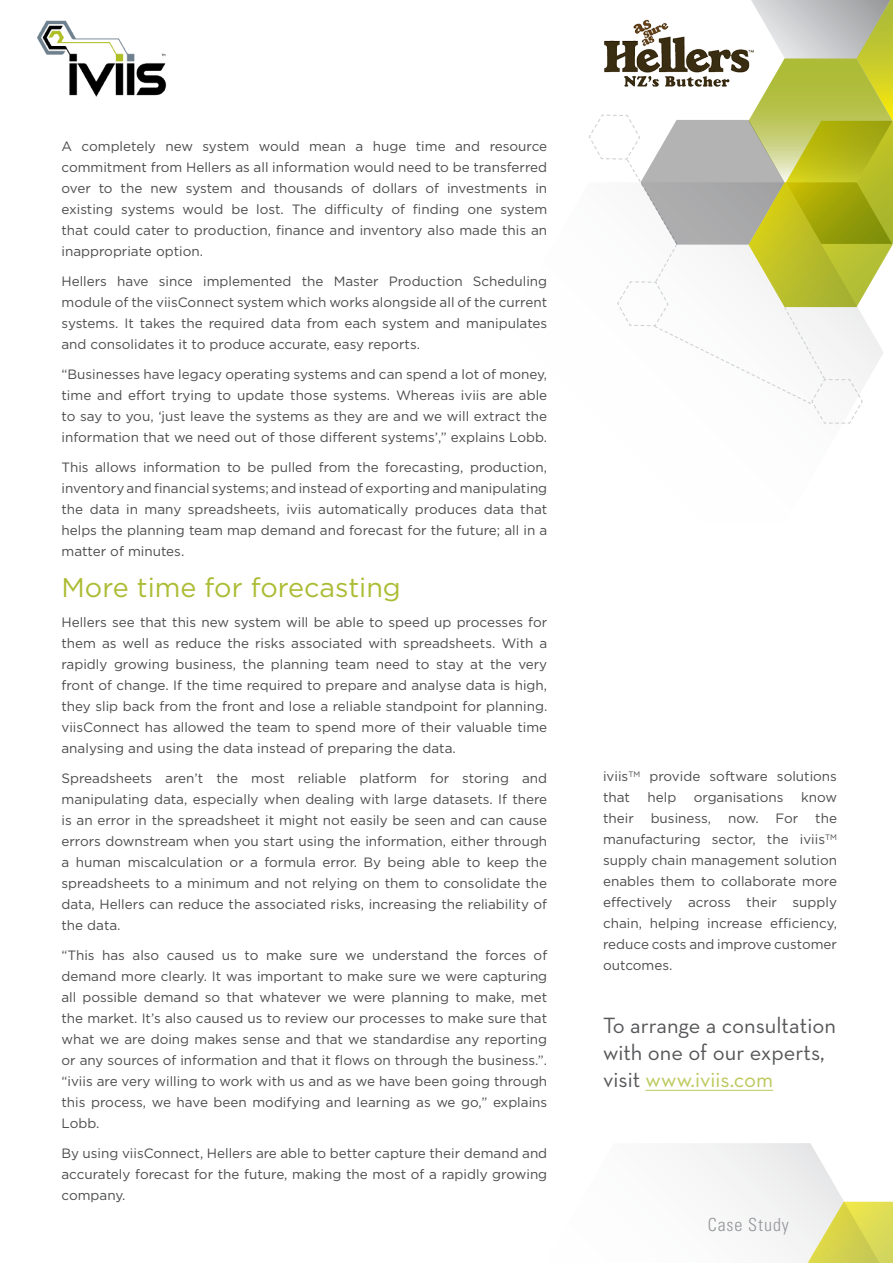
<style>
.page{position:relative;width:893px;height:1263px;background:#fff}
.page>*{position:absolute;margin:0;border:0;box-sizing:border-box;transform-origin:0 0}
.t1{font:27px "Gotham";color:#adbc35}
.t2{font:22.5px/27px "Neutra Text";color:#57585a}
.t3{font:300 condensed 18px "Univers LT Std";letter-spacing:.05em;color:#939598}
.t4{font:13.5px/21px "Gotham";color:#4b4c4d;text-align:justify}
.s1{color:#bdc95d}
</style>
<div class="page">
<img style="left:37px;top:20px;width:130px;height:77px">
<svg style="left:589px;top:0;width:304px;height:424px"></svg>
<svg style="left:686px;top:1143px;width:207px;height:120px"></svg>
<img style="left:589px;top:16px;width:183px;height:76px">
<hr style="left:646px;top:1090px;width:127px;height:1px;background:#bdc95d">
<p class="t4" style="left:62px;top:136px;width:487px">A completely new system would mean a huge time and resource commitment from Hellers as all information would need to be transferred over to the new system and thousands of dollars of investments in existing systems would be lost. The difficulty of finding one system that could cater to production, finance and inventory also made this an inappropriate option.</p>
<p class="t4" style="left:62px;top:271px;width:487px">Hellers have since implemented the Master Production Scheduling module of the viisConnect system which works alongside all of the current systems. It takes the required data from each system and manipulates and consolidates it to produce accurate, easy reports.</p>
<p class="t4" style="left:62px;top:364px;width:487px">“Businesses have legacy operating systems and can spend a lot of money, time and effort trying to update those systems. Whereas iviis are able to say to you, ‘just leave the systems as they are and we will extract the information that we need out of those different systems’,” explains Lobb.</p>
<p class="t4" style="left:62px;top:457px;width:487px">This allows information to be pulled from the forecasting, production, inventory and financial systems; and instead of exporting and manipulating the data in many spreadsheets, iviis automatically produces data that helps the planning team map demand and forecast for the future; all in a matter of minutes.</p>
<p class="t1" style="left:62px;top:570px;width:341px">More time for forecasting</p>
<p class="t4" style="left:62px;top:611px;width:487px">Hellers see that this new system will be able to speed up processes for them as well as reduce the risks associated with spreadsheets. With a rapidly growing business, the planning team need to stay at the very front of change. If the time required to prepare and analyse data is high, they slip back from the front and lose a reliable standpoint for planning. viisConnect has allowed the team to spend more of their valuable time analysing and using the data instead of preparing the data.</p>
<p class="t4" style="left:62px;top:767px;width:487px">Spreadsheets aren’t the most reliable platform for storing and manipulating data, especially when dealing with large datasets. If there is an error in the spreadsheet it might not easily be seen and can cause errors downstream when you start using the information, either through a human miscalculation or a formula error. By being able to keep the spreadsheets to a minimum and not relying on them to consolidate the data, Hellers can reduce the associated risks, increasing the reliability of the data.</p>
<p class="t4" style="left:62px;top:944px;width:487px">“This has also caused us to make sure we understand the forces of demand more clearly. It was important to make sure we were capturing all possible demand so that whatever we were planning to make, met the market. It’s also caused us to review our processes to make sure that what we are doing makes sense and that we standardise any reporting or any sources of information and that it flows on through the business.”. “iviis are very willing to work with us and as we have been going through this process, we have been modifying and learning as we go,” explains Lobb.</p>
<p class="t4" style="left:62px;top:1142px;width:487px">By using viisConnect, Hellers are able to better capture their demand and accurately forecast for the future, making the most of a rapidly growing company.</p>
<p class="t4" style="left:603px;top:766px;width:235px">iviis<sup>TM</sup> provide software solutions that</p>
<p class="t4" style="left:603px;top:787px;width:235px;text-indent:198px">know their business, now. For the manufacturing sector, the iviis<sup>TM </sup>supply chain management solution enables them to collaborate more effectively across their supply chain, helping increase efficiency, reduce costs and improve customer outcomes.</p>
<p class="t4" style="left:647px;top:787px;width:30px">help</p>
<p class="t4" style="left:694px;top:787px;width:91px">organisations</p>
<p class="t2" style="left:603px;top:1012px;width:234px">To arrange a consultation with one of our experts, visit <span class="s1">www.iviis.com</span></p>
<h3 class="t3" style="left:708px;top:1214px;width:83px">Case Study</h3>
</div>
